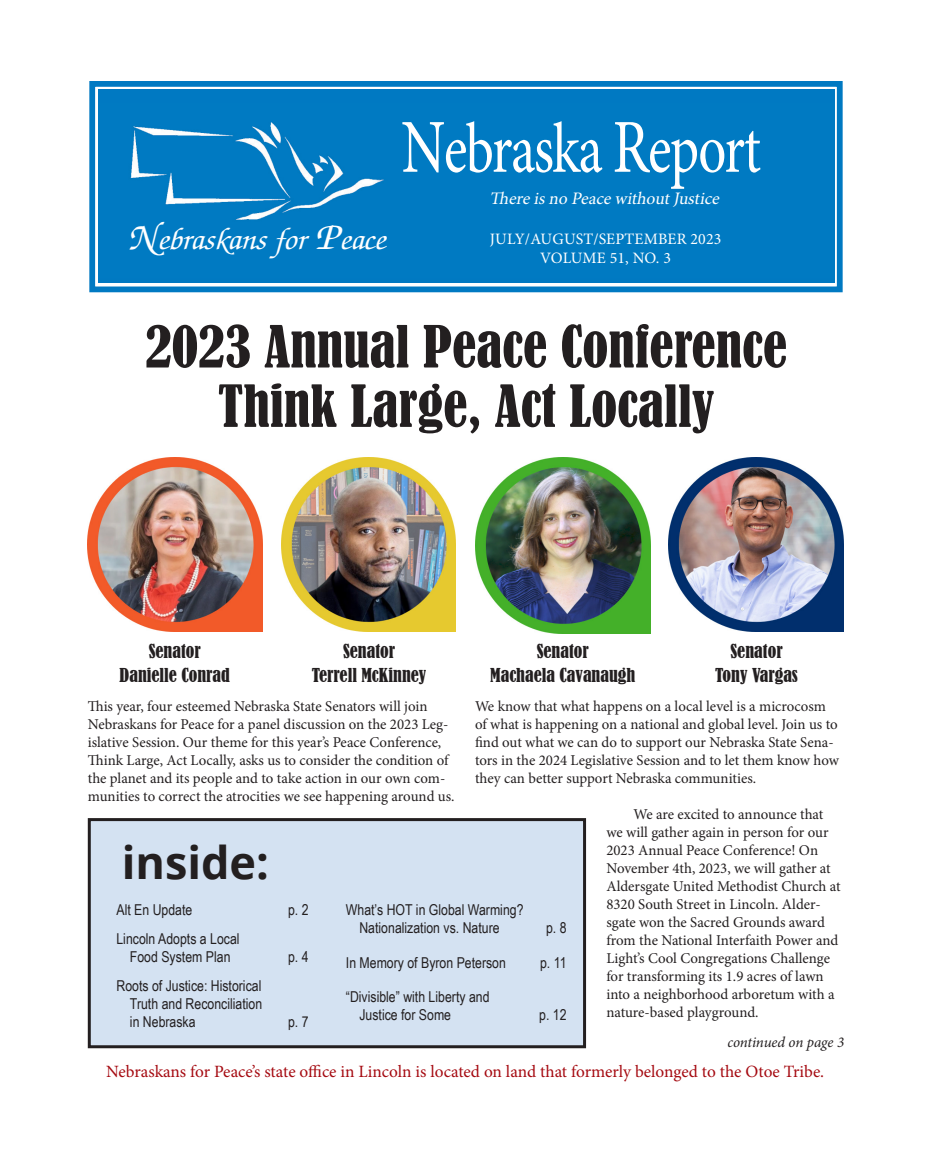
<style>
.page{position:relative;width:932px;height:1161px;background:#fff}
.page>*{position:absolute;margin:0;border:0;box-sizing:border-box;transform-origin:0 0}
.t1{font:71.1px "Minion Pro";letter-spacing:-.025em;color:#fff;scale:.78 1}
.Body_text{font:condensed 54px "Bernard";color:#231f20}
.Headline{font:700 45px "Open Sans";color:#231f20}
.t2{font:italic 29.85px "Zapf Chancery Std";color:#fff;scale:1.1 1}
.Body_text-2{font:condensed 18px "Bernard";color:#231f20}
.t3{font:italic 17.55px "Minion Pro";color:#fff}
.Headline-2{font:17.25px "Minion Pro";letter-spacing:-.005em;color:#a50a11}
.t4{font:15.9px "Minion Pro";letter-spacing:.01em;color:#fff}
.Body_text-3{font:15px/18px "Minion Pro";letter-spacing:-.005em;color:#231f20}
.Calendar{font:15px/18px "Arial Narrow";color:#231f20}
.Text{font:italic 15px "Minion Pro";letter-spacing:-.01em;color:#231f20}
.s1{font-size:38.25px}
.s2{font-size:76.35px}
</style>
<div class="page">
<div style="left:89px;top:820px;width:495px;height:227px;background:#d4e2f2"></div>
<div style="left:88px;top:818px;width:498px;height:230px;border:3px solid #231f20"></div>
<div style="left:89px;top:81px;width:753px;height:211px;border:6px solid #0079c2"></div>
<div style="left:98px;top:90px;width:736px;height:193px;background:#007ac2"></div>
<img style="left:281px;top:458px;width:175px;height:174px">
<img style="left:88px;top:458px;width:174px;height:174px">
<img style="left:475px;top:458px;width:175px;height:175px">
<img style="left:668px;top:458px;width:175px;height:174px">
<p class="t2" style="left:130px;top:224px;width:236px"><span class="s1">N</span>ebraskans for <span class="s1">P</span>eace</p>
<p class="t1" style="left:401px;top:101px;width:462px"><span class="s2">N</span>ebraska <span class="s2">R</span>eport</p>
<p class="t3" style="left:489px;top:187px;width:235px">Thereisno PeacewithoutJustice</p>
<p class="t4" style="left:490px;top:228px;width:233px">JULY/AUGUST/SEPTEMBER 2023</p>
<p class="t4" style="left:540px;top:248px;width:132px">VOLUME 51, NO. 3</p>
<p class="Body_text" style="left:145px;top:315px;width:643px">2023 Annual Peace Conference</p>
<p class="Body_text" style="left:218px;top:375px;width:498px">Think Large, Act Locally</p>
<p class="Body_text-2" style="left:149px;top:641px;width:54px">Senator</p>
<p class="Body_text-2" style="left:120px;top:665px;width:112px">Danielle Conrad</p>
<p class="Body_text-2" style="left:343px;top:641px;width:54px">Senator</p>
<p class="Body_text-2" style="left:312px;top:665px;width:116px">Terrell McKinney</p>
<p class="Body_text-2" style="left:536px;top:641px;width:54px">Senator</p>
<p class="Body_text-2" style="left:490px;top:665px;width:147px">Machaela Cavanaugh</p>
<p class="Body_text-2" style="left:730px;top:641px;width:54px">Senator</p>
<p class="Body_text-2" style="left:715px;top:665px;width:84px">Tony Vargas</p>
<p class="Body_text-3" style="left:88px;top:697px;width:368px">This year, four esteemed Nebraska State Senators will join Nebraskans for Peace for a panel discussion on the 2023 Leg&shy;islative Session. Our theme for this year’s Peace Conference, Think Large, Act Locally, asks us to consider the condition of the planet and its people and to take action in our own com&shy;munities to correct the atrocities we see happening around us.</p>
<p class="Body_text-3" style="left:475px;top:697px;width:365px">We know that what happens on a local level is a microcosm of what is happening on a national and global level. Join us to find out what we can do to support our Nebraska State Sena&shy;tors in the 2024 Legislative Session and to let them know how they can better support Nebraska communities.</p>
<p class="Body_text-3" style="left:606px;top:805px;width:236px;text-indent:27px">We are excited to announce that we will gather again in person for our 2023 Annual Peace Conference! On November 4th, 2023, we will gather at Aldersgate United Methodist Church at 8320 South Street in Lincoln. Alder&shy;sgate won the Sacred Grounds award from the National Interfaith Power and Light’s Cool Congregations Challenge for transforming its 1.9 acres of lawn into a neighborhood arboretum with a nature-based playground.</p>
<p class="Headline" style="left:122px;top:831px;width:149px">inside:</p>
<p class="Calendar" style="left:116px;top:900px;width:77px">Alt En Update</p>
<p class="Calendar" style="left:288px;top:900px;width:22px">p. 2</p>
<p class="Calendar" style="left:116px;top:929px;width:125px;text-align:center">Lincoln Adopts a Local<br>Food System Plan</p>
<p class="Calendar" style="left:359px;top:901px;width:166px;text-indent:-14px">What’s HOT in Global Warming?<br>Nationalization vs. Nature</p>
<p class="Calendar" style="left:546px;top:919px;width:22px">p. 8</p>
<p class="Calendar" style="left:288px;top:947px;width:22px">p. 4</p>
<p class="Calendar" style="left:346px;top:953px;width:161px">In Memory of Byron Peterson</p>
<p class="Calendar" style="left:540px;top:953px;width:28px">p. 11</p>
<p class="Calendar" style="left:359px;top:987px;width:132px;text-indent:-14px">“Divisible” with Liberty and<br>Justice for Some</p>
<p class="Calendar" style="left:130px;top:976px;width:134px;text-align:justify;text-indent:-14px">Roots of Justice: Historical Truth and Reconciliation in Nebraska</p>
<p class="Calendar" style="left:539px;top:1005px;width:29px">p. 12</p>
<p class="Calendar" style="left:288px;top:1012px;width:22px">p. 7</p>
<p class="Text" style="left:727px;top:1032px;width:118px">continued on page 3</p>
<p class="Headline-2" style="left:106px;top:1060px;width:719px">Nebraskans for Peace’s state office in Lincoln is located on land that formerly belonged to the Otoe Tribe.</p>
</div>
